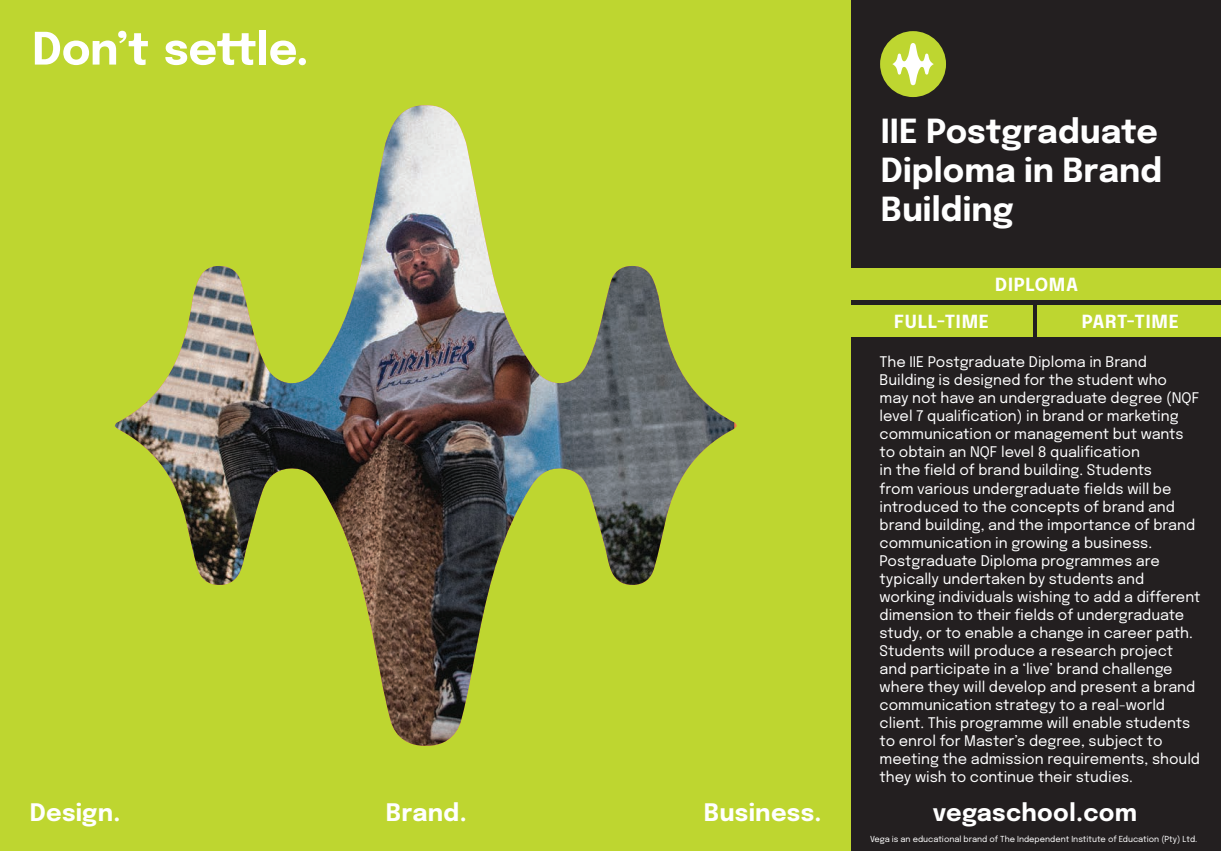
<style>
.page{position:relative;width:1221px;height:851px;background:#fff}
.page>*{position:absolute;margin:0;border:0;box-sizing:border-box;transform-origin:0 0}
.t1{font:700 33px/39px "Epilogue";color:#fff}
.t2{font:700 24px "Epilogue";letter-spacing:.01em;color:#fff}
.t3{font:700 18px "Epilogue";letter-spacing:.04em;color:#fff}
.t4{font:14.55px/18px "Epilogue";color:#fff}
.t5{font:8.25px "Epilogue";color:#fff}
</style>
<div class="page">
<div style="left:0;top:0;width:851px;height:850px;background:#bed630"></div>
<div style="left:851px;top:0;width:369px;height:850px;background:#231f20"></div>
<div style="left:1037px;top:305px;width:183px;height:31px;background:#bed630"></div>
<div style="left:849px;top:268px;width:371px;height:31px;background:#bed630"></div>
<div style="left:880px;top:31px;width:66px;height:66px;background:#bed630;border-radius:50%"></div>
<svg style="left:892px;top:43px;width:41px;height:42px"></svg>
<img style="left:115px;top:105px;width:619px;height:641px">
<div style="left:849px;top:305px;width:183px;height:31px;background:#bed630"></div>
<svg style="left:35px;top:31px;width:113px;height:34px"></svg>
<svg style="left:165px;top:33px;width:90px;height:32px"></svg>
<div style="left:259px;top:30px;width:7px;height:35px;background:#fff"></div>
<svg style="left:270px;top:41px;width:36px;height:24px"></svg>
<p class="t1" style="left:880px;top:109px;width:283px">IIE Postgraduate<br>Diploma in Brand<br>Building</p>
<p class="t3" style="left:995px;top:272px;width:84px">DIPLOMA</p>
<p class="t3" style="left:894px;top:308px;width:97px">FULL-TIME</p>
<p class="t3" style="left:1081px;top:308px;width:99px">PART-TIME</p>
<p class="t4" style="left:879px;top:352px;width:322px">The IIE Postgraduate Diploma in Brand Building is designed for the student who<br>may not have an undergraduate degree (NQF level 7 qualification) in brand or marketing communication or management but wants to obtain an NQF level 8 qualification<br>in the field of brand building. Students<br>from various undergraduate fields will be introduced to the concepts of brand and brand building, and the importance of brand communication in growing a business.<br>Postgraduate Diploma programmes are typically undertaken by students and working individuals wishing to add a different dimension to their fields of undergraduate study, or to enable a change in career path.<br>Students will produce a research project and participate in a ‘live’ brand challenge where they will develop and present a brand communication strategy to a real-world client. This programme will enable students to enrol for Master’s degree, subject to meeting the admission requirements, should they wish to continue their studies.</p>
<h2 class="t2" style="left:30px;top:795px;width:92px">Design.</h2>
<h2 class="t2" style="left:386px;top:795px;width:82px">Brand.</h2>
<h2 class="t2" style="left:704px;top:795px;width:119px">Business.</h2>
<h2 class="t2" style="left:932px;top:795px;width:206px">vegaschool.com</h2>
<p class="t5" style="left:870px;top:833px;width:329px">Vega is an educational brand of The Independent Institute of Education (Pty) Ltd.</p>
</div>
